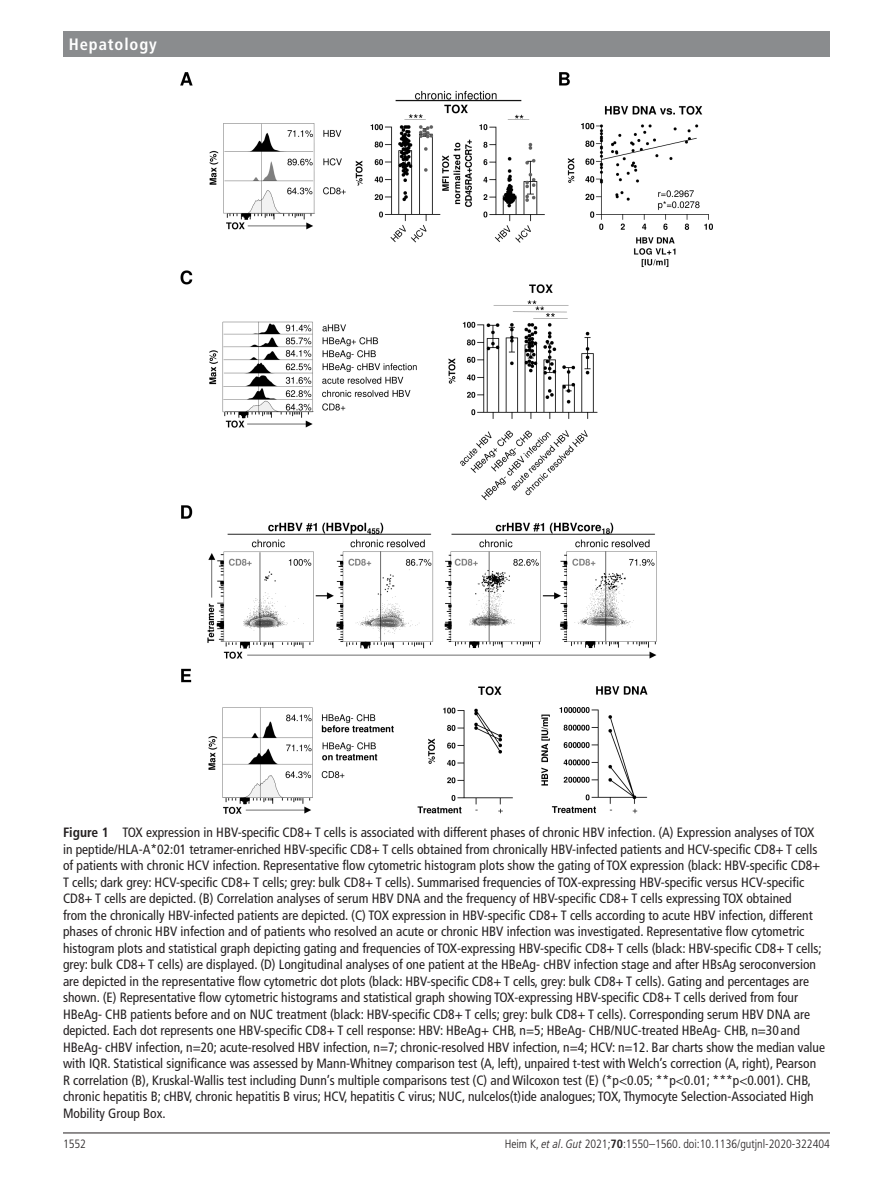
<style>
.page{position:relative;width:893px;height:1191px;background:#fff}
.page>*{position:absolute;margin:0;border:0;box-sizing:border-box;transform-origin:0 0}
.t1{font:700 condensed 16.5px "Frutiger LT Pro";letter-spacing:.055em;color:#fff}
.t2{font:condensed 13.5px/16.5px "Frutiger LT Pro";color:#231f20}
.t3{font:300 condensed 12px "Frutiger LT Pro";color:#231f20}
.s1{font-weight:700}
.s2{font-style:italic}
</style>
<div class="page">
<hr style="left:63px;top:1132px;width:767px;height:1px;background:#231f20">
<div style="left:63px;top:31px;width:767px;height:25px;background:#8a8c8e"></div>
<img style="left:180px;top:72px;width:533px;height:741px">
<p class="t1" style="left:69px;top:34px;width:90px">Hepatology</p>
<p class="t2" style="left:63px;top:824px;width:764px"><span class="s1">Figure 1</span> TOX expression in HBV-specific CD8+ T cells is associated with different phases of chronic HBV infection. (A) Expression analyses of TOX in peptide/HLA-A*02:01 tetramer-enriched HBV-specific CD8+ T cells obtained from chronically HBV-infected patients and HCV-specific CD8+ T cells of patients with chronic HCV infection. Representative flow cytometric histogram plots show the gating of TOX expression (black: HBV-specific CD8+ T cells; dark grey: HCV-specific CD8+ T cells; grey: bulk CD8+ T cells). Summarised frequencies of TOX-expressing HBV-specific versus HCV-specific CD8+ T cells are depicted. (B) Correlation analyses of serum HBV DNA and the frequency of HBV-specific CD8+ T cells expressing TOX obtained<br>from the chronically HBV-infected patients are depicted. (C) TOX expression in HBV-specific CD8+ T cells according to acute HBV infection, different phases of chronic HBV infection and of patients who resolved an acute or chronic HBV infection was investigated. Representative flow cytometric histogram plots and statistical graph depicting gating and frequencies of TOX-expressing HBV-specific CD8+ T cells (black: HBV-specific CD8+ T cells; grey: bulk CD8+ T cells) are displayed. (D) Longitudinal analyses of one patient at the HBeAg- cHBV infection stage and after HBsAg seroconversion are depicted in the representative flow cytometric dot plots (black: HBV-specific CD8+ T cells, grey: bulk CD8+ T cells). Gating and percentages are shown. (E) Representative flow cytometric histograms and statistical graph showing TOX-expressing HBV-specific CD8+ T cells derived from four HBeAg- CHB patients before and on NUC treatment (black: HBV-specific CD8+ T cells; grey: bulk CD8+ T cells). Corresponding serum HBV DNA are depicted. Each dot represents one HBV-specific CD8+ T cell response: HBV: HBeAg+ CHB, n=5; HBeAg- CHB/NUC-treated HBeAg- CHB, n=30 and HBeAg- cHBV infection, n=20; acute-resolved HBV infection, n=7; chronic-resolved HBV infection, n=4; HCV: n=12. Bar charts show the median value with IQR. Statistical significance was assessed by Mann-Whitney comparison test (A, left), unpaired t-test with Welch’s correction (A, right), Pearson R correlation (B), Kruskal-Wallis test including Dunn’s multiple comparisons test (C) and Wilcoxon test (E) (*p&lt;0.05; **p&lt;0.01; ***p&lt;0.001). CHB, chronic hepatitis B; cHBV, chronic hepatitis B virus; HCV, hepatitis C virus; NUC, nulcelos(t)ide analogues; TOX, Thymocyte Selection-Associated High Mobility Group Box.</p>
<p class="t3" style="left:63px;top:1136px;width:25px">1552</p>
<p class="t3" style="left:505px;top:1136px;width:327px">Heim K, <span class="s2">et al</span>. <span class="s2">Gut</span> 2021;<span class="s1">70</span>:1550–1560. doi:10.1136/gutjnl-2020-322404</p>
</div>
